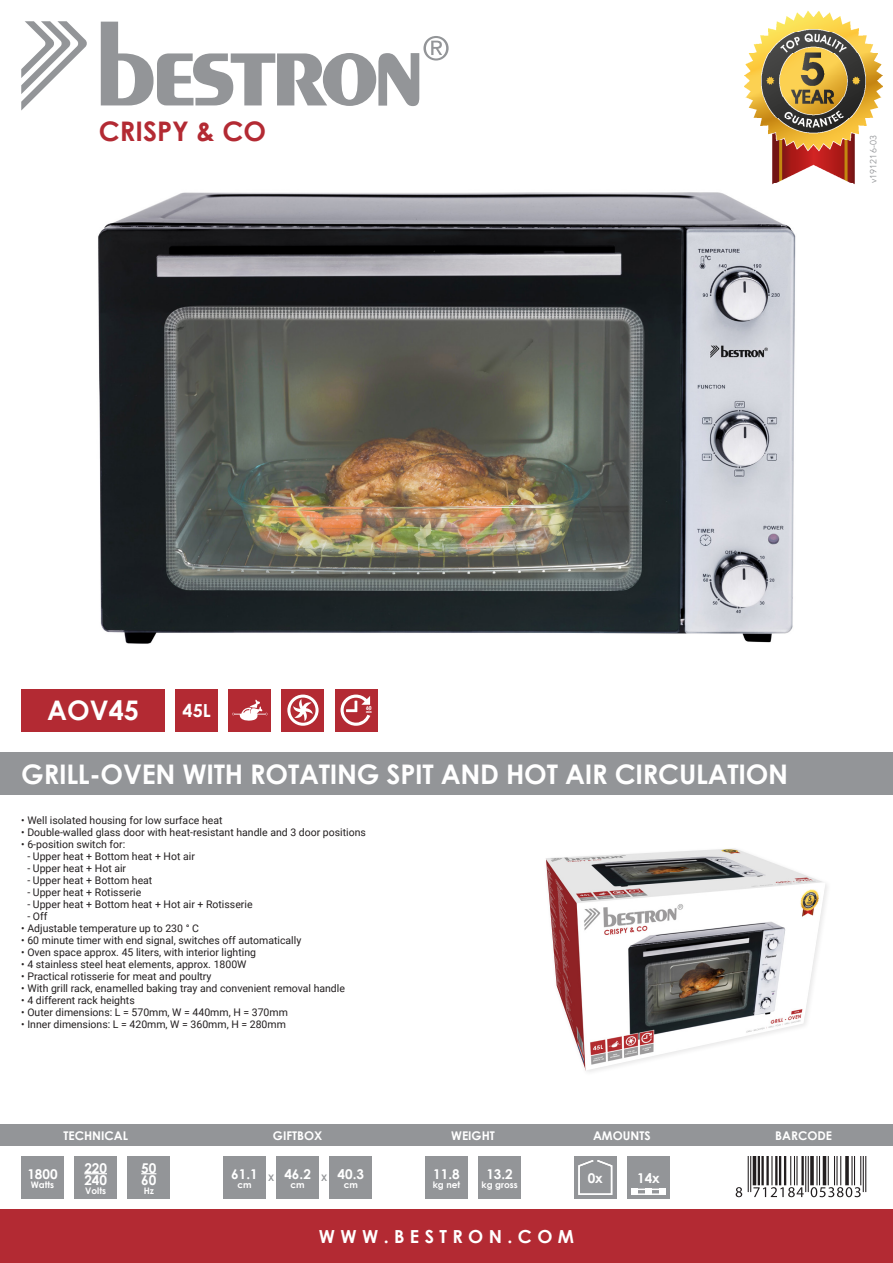
<style>
.page{position:relative;width:893px;height:1263px;background:#fff}
.page>*{position:absolute;margin:0;border:0;box-sizing:border-box;transform-origin:0 0}
.Alineastijl_1{font:700 27px "Century Gothic";letter-spacing:-.01em;color:#fff}
.t1{font:700 27px "Century Gothic";color:#b32a33}
.t2{font:700 18px "Century Gothic";letter-spacing:.3em;color:#fff}
.t3{font:700 13.5px "Century Gothic";color:#fff}
.t4{font:700 12px "Century Gothic";color:#fff}
.Alineastijl_1-2{font:10.5px "Roboto";color:#231f20}
.t5{font:700 9px "Century Gothic";color:#fff}
.t6{font:9px "Avenir LT Std";color:#939598}
.t7{font:700 9px "Century Gothic";color:#939598}
.t8{font:700 condensed 5.55px "Futura BT";color:#fff;scale:1.15 1}
.t9{font:700 condensed 3.75px "Futura BT";color:#fff;scale:1.15 1}
</style>
<div class="page">
<svg style="left:101px;top:22px;width:348px;height:84px"></svg>
<svg style="left:21px;top:21px;width:66px;height:90px"></svg>
<div style="left:128px;top:1157px;width:42px;height:42px;background:#939598"></div>
<div style="left:223px;top:1157px;width:43px;height:42px;background:#939598"></div>
<div style="left:276px;top:1157px;width:43px;height:42px;background:#939598"></div>
<div style="left:330px;top:1157px;width:42px;height:42px;background:#939598"></div>
<div style="left:425px;top:1157px;width:43px;height:42px;background:#939598"></div>
<div style="left:478px;top:1157px;width:43px;height:42px;background:#939598"></div>
<div style="left:574px;top:1157px;width:43px;height:42px;background:#939598"></div>
<div style="left:627px;top:1157px;width:43px;height:42px;background:#939598"></div>
<div style="left:21px;top:1157px;width:43px;height:42px;background:#939598"></div>
<div style="left:74px;top:1157px;width:43px;height:42px;background:#939598"></div>
<div style="left:631px;top:1188px;width:34px;height:7px;border:2px solid #fff"></div>
<div style="left:631px;top:1188px;width:7px;height:7px;background:#fff"></div>
<div style="left:659px;top:1188px;width:6px;height:7px;background:#fff"></div>
<div style="left:645px;top:1188px;width:7px;height:7px;background:#fff"></div>
<div style="left:0;top:1210px;width:893px;height:53px;background:#b32a33"></div>
<svg style="left:578px;top:1160px;width:35px;height:35px"></svg>
<div style="left:0;top:1125px;width:893px;height:21px;background:#939598"></div>
<div style="left:0;top:753px;width:893px;height:42px;background:#939598"></div>
<img style="left:744px;top:11px;width:138px;height:174px">
<img style="left:98px;top:192px;width:698px;height:452px">
<div style="left:21px;top:689px;width:144px;height:42px;background:#b32a33"></div>
<img style="left:546px;top:848px;width:280px;height:223px">
<svg style="left:738px;top:1157px;width:129px;height:41px"></svg>
<hr style="left:750px;top:1157px;width:1px;height:35px;background:#231f20">
<hr style="left:748px;top:1157px;width:1px;height:35px;background:#231f20">
<hr style="left:808px;top:1157px;width:1px;height:35px;background:#231f20">
<hr style="left:805px;top:1157px;width:1px;height:35px;background:#231f20">
<hr style="left:810px;top:1157px;width:4px;height:28px;background:#555253">
<hr style="left:865px;top:1157px;width:1px;height:35px;background:#231f20">
<hr style="left:863px;top:1157px;width:1px;height:35px;background:#231f20">
<svg style="left:736px;top:1187px;width:6px;height:10px"></svg>
<svg style="left:753px;top:1157px;width:51px;height:40px"></svg>
<svg style="left:811px;top:1157px;width:50px;height:40px"></svg>
<svg style="left:141px;top:1173px;width:15px;height:1px"></svg>
<svg style="left:84px;top:1173px;width:23px;height:1px"></svg>
<div style="left:175px;top:689px;width:43px;height:42px;background:#b32a33"></div>
<div style="left:335px;top:689px;width:42px;height:42px;background:#b32a33"></div>
<div style="left:282px;top:689px;width:42px;height:42px;background:#b32a33"></div>
<div style="left:229px;top:689px;width:42px;height:42px;background:#b32a33"></div>
<svg style="left:232px;top:699px;width:36px;height:22px"></svg>
<svg style="left:287px;top:694px;width:32px;height:32px"></svg>
<svg style="left:341px;top:694px;width:29px;height:32px"></svg>
<p class="t1" style="left:99px;top:111px;width:169px">CRISPY &amp; CO</p>
<p class="t6" style="left:868px;top:183px;width:49px;rotate:-90deg">v191216-03</p>
<p class="Alineastijl_1" style="left:47px;top:690px;width:93px">AOV45</p>
<p class="t2" style="left:183px;top:697px;width:30px">45L</p>
<p class="t8" style="left:366px;top:705px;width:6px">60</p>
<p class="t9" style="left:366px;top:710px;width:7px">min</p>
<p class="Alineastijl_1" style="left:21px;top:753px;width:768px">GRILL-OVEN WITH ROTATING SPIT AND HOT AIR CIRCULATION</p>
<p class="Alineastijl_1-2" style="left:21px;top:813px;width:203px">• Well isolated housing for low surface heat</p>
<p class="Alineastijl_1-2" style="left:21px;top:825px;width:346px">• Double-walled glass door with heat-resistant handle and 3 door positions</p>
<p class="Alineastijl_1-2" style="left:21px;top:837px;width:106px">• 6-position switch for:</p>
<p class="Alineastijl_1-2" style="left:27px;top:849px;width:169px">- Upper heat + Bottom heat + Hot air</p>
<p class="Alineastijl_1-2" style="left:27px;top:861px;width:100px">- Upper heat + Hot air</p>
<p class="Alineastijl_1-2" style="left:27px;top:873px;width:127px">- Upper heat + Bottom heat</p>
<p class="Alineastijl_1-2" style="left:27px;top:885px;width:115px">- Upper heat + Rotisserie</p>
<p class="Alineastijl_1-2" style="left:27px;top:897px;width:227px">- Upper heat + Bottom heat + Hot air + Rotisserie</p>
<p class="Alineastijl_1-2" style="left:27px;top:909px;width:22px">- Off</p>
<p class="Alineastijl_1-2" style="left:21px;top:921px;width:179px">• Adjustable temperature up to 230 ° C</p>
<p class="Alineastijl_1-2" style="left:21px;top:933px;width:282px">• 60 minute timer with end signal, switches off automatically</p>
<p class="Alineastijl_1-2" style="left:21px;top:945px;width:236px">• Oven space approx. 45 liters, with interior lighting</p>
<p class="Alineastijl_1-2" style="left:21px;top:957px;width:227px">• 4 stainless steel heat elements, approx. 1800W</p>
<p class="Alineastijl_1-2" style="left:21px;top:969px;width:192px">• Practical rotisserie for meat and poultry</p>
<p class="Alineastijl_1-2" style="left:21px;top:981px;width:325px">• With grill rack, enamelled baking tray and convenient removal handle</p>
<p class="Alineastijl_1-2" style="left:21px;top:993px;width:115px">• 4 different rack heights</p>
<p class="Alineastijl_1-2" style="left:21px;top:1005px;width:268px">• Outer dimensions: L = 570mm, W = 440mm, H = 370mm</p>
<p class="Alineastijl_1-2" style="left:21px;top:1017px;width:266px">• Inner dimensions: L = 420mm, W = 360mm, H = 280mm</p>
<p class="t4" style="left:63px;top:1126px;width:66px">TECHNICAL</p>
<p class="t4" style="left:273px;top:1126px;width:51px">GIFTBOX</p>
<p class="t4" style="left:451px;top:1126px;width:45px">WEIGHT</p>
<p class="t4" style="left:593px;top:1126px;width:59px">AMOUNTS</p>
<p class="t4" style="left:775px;top:1126px;width:58px">BARCODE</p>
<p class="t3" style="left:27px;top:1163px;width:32px">1800</p>
<p class="t5" style="left:31px;top:1177px;width:25px">Watts</p>
<p class="t3" style="left:84px;top:1157px;width:24px">220</p>
<p class="t3" style="left:84px;top:1169px;width:24px">240</p>
<p class="t5" style="left:85px;top:1183px;width:22px">Volts</p>
<p class="t3" style="left:141px;top:1157px;width:17px">50</p>
<p class="t3" style="left:141px;top:1169px;width:17px">60</p>
<p class="t5" style="left:144px;top:1183px;width:12px">Hz</p>
<p class="t3" style="left:231px;top:1163px;width:28px">61.1</p>
<p class="t5" style="left:237px;top:1177px;width:16px">cm</p>
<p class="t3" style="left:284px;top:1163px;width:28px">46.2</p>
<p class="t5" style="left:291px;top:1177px;width:16px">cm</p>
<p class="t7" style="left:268px;top:1171px;width:8px">X</p>
<p class="t7" style="left:321px;top:1171px;width:8px">X</p>
<p class="t3" style="left:338px;top:1163px;width:28px">40.3</p>
<p class="t5" style="left:344px;top:1177px;width:16px">cm</p>
<p class="t3" style="left:433px;top:1163px;width:28px">11.8</p>
<p class="t5" style="left:433px;top:1177px;width:29px">kg net</p>
<p class="t3" style="left:486px;top:1163px;width:28px">13.2</p>
<p class="t5" style="left:482px;top:1177px;width:38px">kg gross</p>
<p class="t3" style="left:588px;top:1168px;width:17px">0x</p>
<p class="t3" style="left:637px;top:1168px;width:24px">14x</p>
<p class="t2" style="left:319px;top:1223px;width:257px">WWW.BESTRON.COM</p>
</div>
